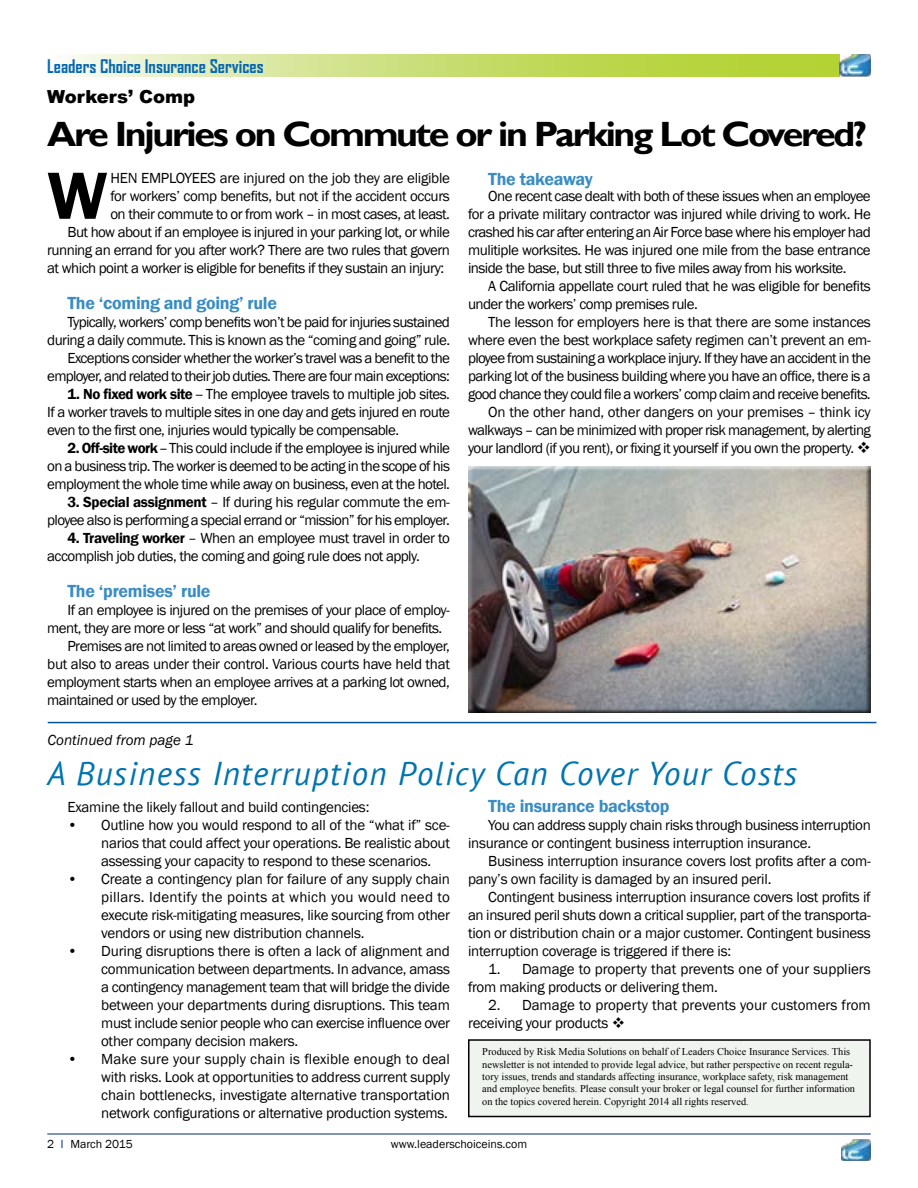
<style>
.page{position:relative;width:918px;height:1188px;background:#fff}
.page>*{position:absolute;margin:0;border:0;box-sizing:border-box;transform-origin:0 0}
.t1{font:600 69px "Franklin Gothic";color:#000}
.t2{font:700 35.1px "Gill Sans";letter-spacing:-.06em;color:#000;scale:1.07 1}
.t3{font:italic 33px "PT Sans";letter-spacing:.04em;color:#0074ae}
.t4{font:600 18px "Franklin Gothic";letter-spacing:-.02em;color:#3a8dc2}
.t5{font:700 18px "Agency FB";color:#0668b3}
.t6{font:900 18px "Arial";color:#000}
.t7{font:15px/18px "Franklin Gothic";letter-spacing:-.035em;color:#000;text-align:justify}
.t8{font:15px/18px "Franklin Gothic";letter-spacing:-.015em;color:#000}
.t9{font:15px/18px "Franklin Gothic";color:#000}
.t10{font:italic 15px "Franklin Gothic";color:#000}
.t11{font:12px "Franklin Gothic";color:#000}
.t12{font:10.35px/12.5px "Times New Roman";color:#000}
.s1{font-weight:600}
</style>
<div class="page">
<svg style="left:67px;top:54px;width:773px;height:22px;background:#cbdf7a"></svg>
<img style="left:841px;top:1140px;width:30px;height:21px">
<img style="left:840px;top:54px;width:31px;height:22px">
<hr style="left:47px;top:1134px;width:824px;height:1px;background:#00287a">
<hr style="left:48px;top:722px;width:828px;height:1px;background:#00549e">
<div style="left:468px;top:466px;width:403px;height:246px;background:#000;opacity:.75"></div>
<div style="left:469px;top:1040px;width:401px;height:77px;background:#f0f4ef"></div>
<div style="left:468px;top:1039px;width:403px;height:78px;border:2px solid #000"></div>
<p class="t5" style="left:47px;top:55px;width:218px">Leaders Choice Insurance Services</p>
<p class="t6" style="left:47px;top:84px;width:149px">Workers’ Comp</p>
<h2 class="t2" style="left:47px;top:113px;width:768px">Are Injuries on Commute or in Parking Lot Covered?</h2>
<h1 class="t1" style="left:47px;top:153px;width:62px">W</h1>
<p class="t7" style="left:110px;top:169px;width:341px">HEN EMPLOYEES are injured on the job they are eligible</p>
<p class="t4" style="left:488px;top:168px;width:106px">The takeaway</p>
<p class="t7" style="left:468px;top:187px;width:404px;text-indent:20px">One recent case dealt with both of these issues when an employee for a private military contractor was injured while driving to work. He crashed his car after entering an Air Force base where his employer had mulitiple worksites. He was injured one mile from the base entrance inside the base, but still three to five miles away from his worksite.</p>
<p class="t7" style="left:468px;top:277px;width:404px;text-indent:20px">A California appellate court ruled that he was eligible for benefits under the workers’ comp premises rule.</p>
<p class="t7" style="left:468px;top:313px;width:404px;text-align:right">The lesson for employers here is that there are some instances where even the best workplace safety regimen can’t prevent an em&shy;ployee from sustaining a workplace injury. If they have an accident in the parking lot of the business building where you have an office, there is a good chance they could file a workers’ comp claim and receive benefits.<br>On the other hand, other dangers on your premises – think icy walkways – can be minimized with proper risk management, by alerting your landlord (if you rent), or fixing it yourself if you own the property. ❖</p>
<p class="t7" style="left:110px;top:187px;width:341px">for workers’ comp benefits, but not if the accident occurs</p>
<p class="t7" style="left:110px;top:205px;width:341px">on their commute to or from work – in most cases, at least.</p>
<p class="t7" style="left:68px;top:223px;width:384px">But how about if an employee is injured in your parking lot, or while</p>
<p class="t7" style="left:47px;top:241px;width:404px">running an errand for you after work? There are two rules that govern</p>
<p class="t7" style="left:47px;top:259px;width:399px">at which point a worker is eligible for benefits if they sustain an injury:</p>
<p class="t4" style="left:68px;top:292px;width:211px">The ‘coming and going’ rule</p>
<p class="t7" style="left:47px;top:313px;width:404px;text-align:right">Typically, workers’ comp benefits won’t be paid for injuries sustained during a daily commute. This is known as the “coming and going” rule.<br>Exceptions consider whether the worker’s travel was a benefit to the employer, and related to their job duties. There are four main exceptions:</p>
<p class="t7" style="left:47px;top:385px;width:404px;text-indent:20px"><span class="s1">1. No fixed work site</span> -- The employee travels to multiple job sites.<br>If a worker travels to multiple sites in one day and gets injured en route even to the first one, injuries would typically be compensable.</p>
<p class="t7" style="left:47px;top:439px;width:404px;text-indent:20px"><span class="s1">2. Off-site work</span> -- This could include if the employee is injured while on a business trip. The worker is deemed to be acting in the scope of his employment the whole time while away on business, even at the hotel.</p>
<p class="t7" style="left:47px;top:493px;width:404px;text-align:right"><span class="s1">3. Special assignment</span> – If during his regular commute the em&shy;ployee also is performing a special errand or “mission” for his employer.</p>
<p class="t7" style="left:47px;top:529px;width:404px;text-indent:20px"><span class="s1">4. Traveling worker</span> – When an employee must travel in order to accomplish job duties, the coming and going rule does not apply.</p>
<p class="t4" style="left:68px;top:580px;width:145px">The ‘premises’ rule</p>
<p class="t7" style="left:68px;top:601px;width:384px">If an employee is injured on the premises of your place of employ-</p>
<p class="t7" style="left:47px;top:619px;width:397px">ment, they are more or less “at work” and should qualify for benefits.</p>
<p class="t7" style="left:67px;top:637px;width:384px">Premises are not limited to areas owned or leased by the employer,</p>
<p class="t7" style="left:47px;top:655px;width:404px">but also to areas under their control. Various courts have held that</p>
<p class="t7" style="left:47px;top:673px;width:404px">employment starts when an employee arrives at a parking lot owned,</p>
<p class="t7" style="left:47px;top:691px;width:212px">maintained or used by the employer.</p>
<p class="t10" style="left:48px;top:731px;width:147px">Continued from page 1</p>
<h3 class="t3" style="left:48px;top:752px;width:751px">A Business Interruption Policy Can Cover Your Costs</h3>
<p class="t7" style="left:68px;top:798px;width:303px">Examine the likely fallout and build contingencies:</p>
<p class="t7" style="left:101px;top:816px;width:350px;text-indent:-34px">• Outline how you would respond to all of the “what if” sce&shy;narios that could affect your operations. Be realistic about assessing your capacity to respond to these scenarios.</p>
<p class="t7" style="left:101px;top:870px;width:350px;text-indent:-34px">• Create a contingency plan for failure of any supply chain pillars. Identify the points at which you would need to execute risk-mitigating measures, like sourcing from other vendors or using new distribution channels.</p>
<p class="t7" style="left:101px;top:942px;width:350px;text-indent:-34px">• During disruptions there is often a lack of alignment and communication between departments. In advance, amass a contingency management team that will bridge the divide between your departments during disruptions. This team must include senior people who can exercise influence over other company decision makers.</p>
<p class="t7" style="left:101px;top:1050px;width:350px;text-indent:-34px">• Make sure your supply chain is flexible enough to deal with risks. Look at opportunities to address current supply chain bottlenecks, investigate alternative transportation network configurations or alternative production systems.</p>
<p class="t4" style="left:488px;top:795px;width:183px">The insurance backstop</p>
<p class="t7" style="left:468px;top:816px;width:404px;text-indent:20px">You can address supply chain risks through business interruption insurance or contingent business interruption insurance.</p>
<p class="t7" style="left:468px;top:852px;width:404px;text-indent:20px">Business interruption insurance covers lost profits after a com&shy;pany’s own facility is damaged by an insured peril.</p>
<p class="t7" style="left:468px;top:888px;width:404px;text-indent:20px">Contingent business interruption insurance covers lost profits if an insured peril shuts down a critical supplier, part of the transporta&shy;tion or distribution chain or a major customer. Contingent business interruption coverage is triggered if there is:</p>
<p class="t8" style="left:468px;top:960px;width:404px;text-indent:20px">1. Damage to property that prevents one of your suppliers from making products or delivering them.</p>
<p class="t9" style="left:468px;top:996px;width:404px;text-indent:20px">2. Damage to property that prevents your customers from receiving your products ❖</p>
<p class="t12" style="left:482px;top:1045px;width:374px">Produced by Risk Media Solutions on behalf of Leaders Choice Insurance Services. This newsletter is not intended to provide legal advice, but rather perspective on recent regula&shy;tory issues, trends and standards affecting insurance, workplace safety, risk management and employee benefits. Please consult your broker or legal counsel for further information on the topics covered herein. Copyright 2014 all rights reserved.</p>
<p class="t7" style="left:488px;top:1068px;width:10px">5</p>
<p class="t11" style="left:47px;top:1137px;width:9px">2</p>
<p class="t11" style="left:70px;top:1137px;width:64px">March 2015</p>
<p class="t11" style="left:391px;top:1137px;width:138px">www.leaderschoiceins.com</p>
</div>
